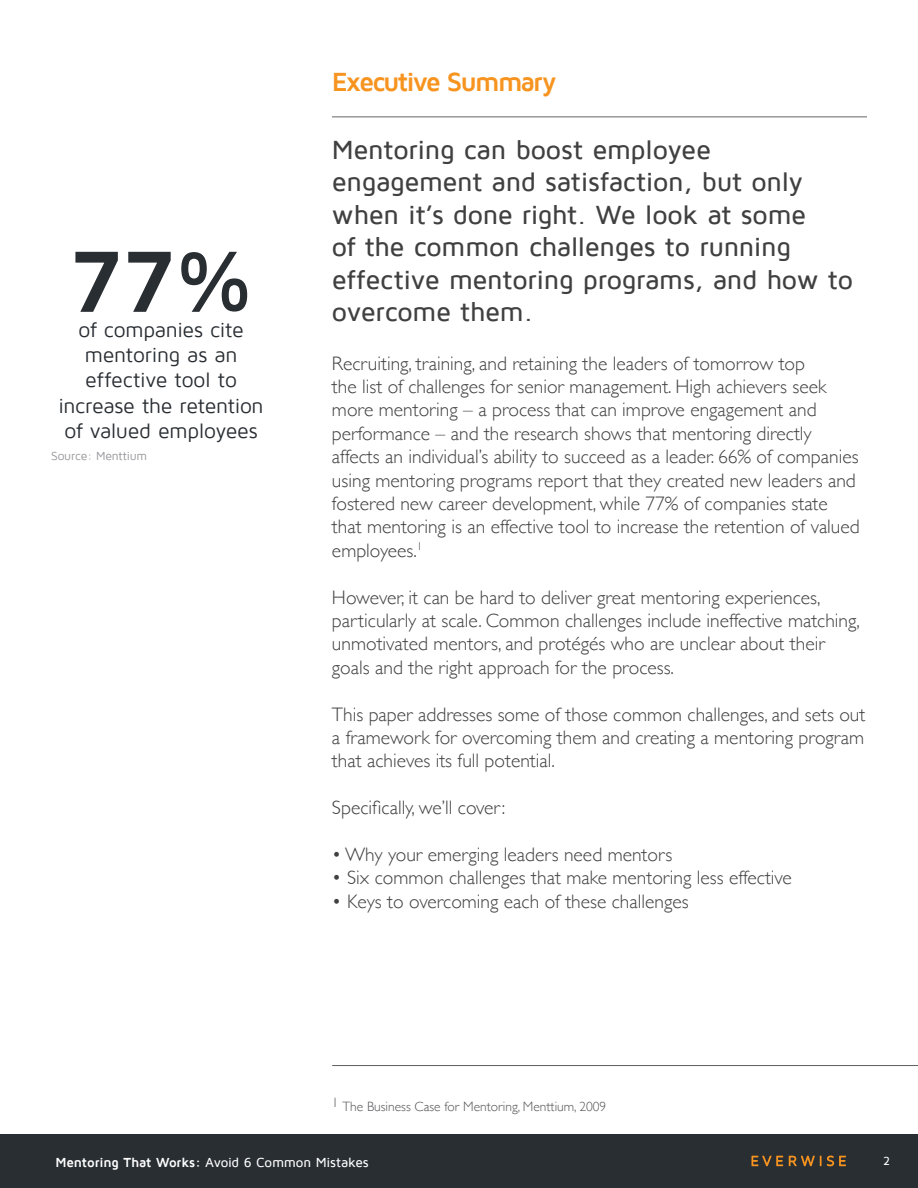
<style>
.page{position:relative;width:918px;height:1188px;background:#fff}
.page>*{position:absolute;margin:0;border:0;box-sizing:border-box;transform-origin:0 0}
.t1{font:700 90px "Maven Pro";color:#292e33}
.t2{font:500 27px/32.4px "Maven Pro";letter-spacing:-.015em;color:#404040}
.t3{font:700 27px "Maven Pro";letter-spacing:-.075em;color:#f7941f}
.t4{font:21px/25.2px "Maven Pro";letter-spacing:-.015em;color:#292e33;text-align:center}
.t5{font:300 19.5px/23.4px "Gill Sans";color:#404040}
.t6{font:300 13.5px "Gill Sans";color:#545457}
.t7{font:500 13.5px "Maven Pro";letter-spacing:-.02em;color:#fff}
.t8{font:12px "Maven Pro";letter-spacing:-.015em;color:#949499}
.t9{font:500 12px "Maven Pro";color:#fff}
.s1{font-weight:700}
</style>
<div class="page">
<div style="left:0;top:1134px;width:918px;height:54px;background:#292e33"></div>
<svg style="left:752px;top:1156px;width:94px;height:10px"></svg>
<hr style="left:332px;top:116px;width:535px;height:2px;background:#999">
<hr style="left:332px;top:1065px;width:586px;height:1px;background:#636466">
<h1 class="t1" style="left:69px;top:234px;width:185px">77%</h1>
<p class="t4" style="left:58px;top:318px;width:207px">of companies cite mentoring as an effective tool to increase the retention of valued employees</p>
<p class="t8" style="left:51px;top:449px;width:98px">Source: Menttium</p>
<h2 class="t3" style="left:332px;top:67px;width:226px">Executive Summary</h2>
<h2 class="t2" style="left:332px;top:134px;width:523px">Mentoring can boost employee engagement and satisfaction, but only when it’s done right. We look at some<br>of the common challenges to running effective mentoring programs, and how to overcome them.</h2>
<p class="t5" style="left:332px;top:351px;width:529px">Recruiting, training, and retaining the leaders of tomorrow top<br>the list of challenges for senior management. High achievers seek more mentoring – a process that can improve engagement and performance – and the research shows that mentoring directly affects an individual’s ability to succeed as a leader. 66% of companies using mentoring programs report that they created new leaders and fostered new career development, while 77% of companies state that mentoring is an effective tool to increase the retention of valued employees.<sup>1</sup></p>
<p class="t5" style="left:332px;top:585px;width:529px">However, it can be hard to deliver great mentoring experiences, particularly at scale. Common challenges include ineffective matching, unmotivated mentors, and protégés who are unclear about their goals and the right approach for the process.</p>
<p class="t5" style="left:332px;top:702px;width:535px;text-align:justify">This paper addresses some of those common challenges, and sets out a framework for overcoming them and creating a mentoring program that achieves its full potential.</p>
<p class="t5" style="left:332px;top:795px;width:175px">Specifically, we’ll cover:</p>
<p class="t5" style="left:332px;top:842px;width:342px">• Why your emerging leaders need mentors</p>
<p class="t5" style="left:332px;top:865px;width:461px">• Six common challenges that make mentoring less effective</p>
<p class="t5" style="left:332px;top:889px;width:358px">• Keys to overcoming each of these challenges</p>
<p class="t6" style="left:332px;top:1096px;width:276px">1 The Business Case for Mentoring, Menttium, 2009</p>
<p class="t7" style="left:56px;top:1155px;width:315px"><span class="s1">Mentoring That Works:</span> Avoid 6 Common Mistakes</p>
<p class="t9" style="left:883px;top:1155px;width:8px">2</p>
</div>
